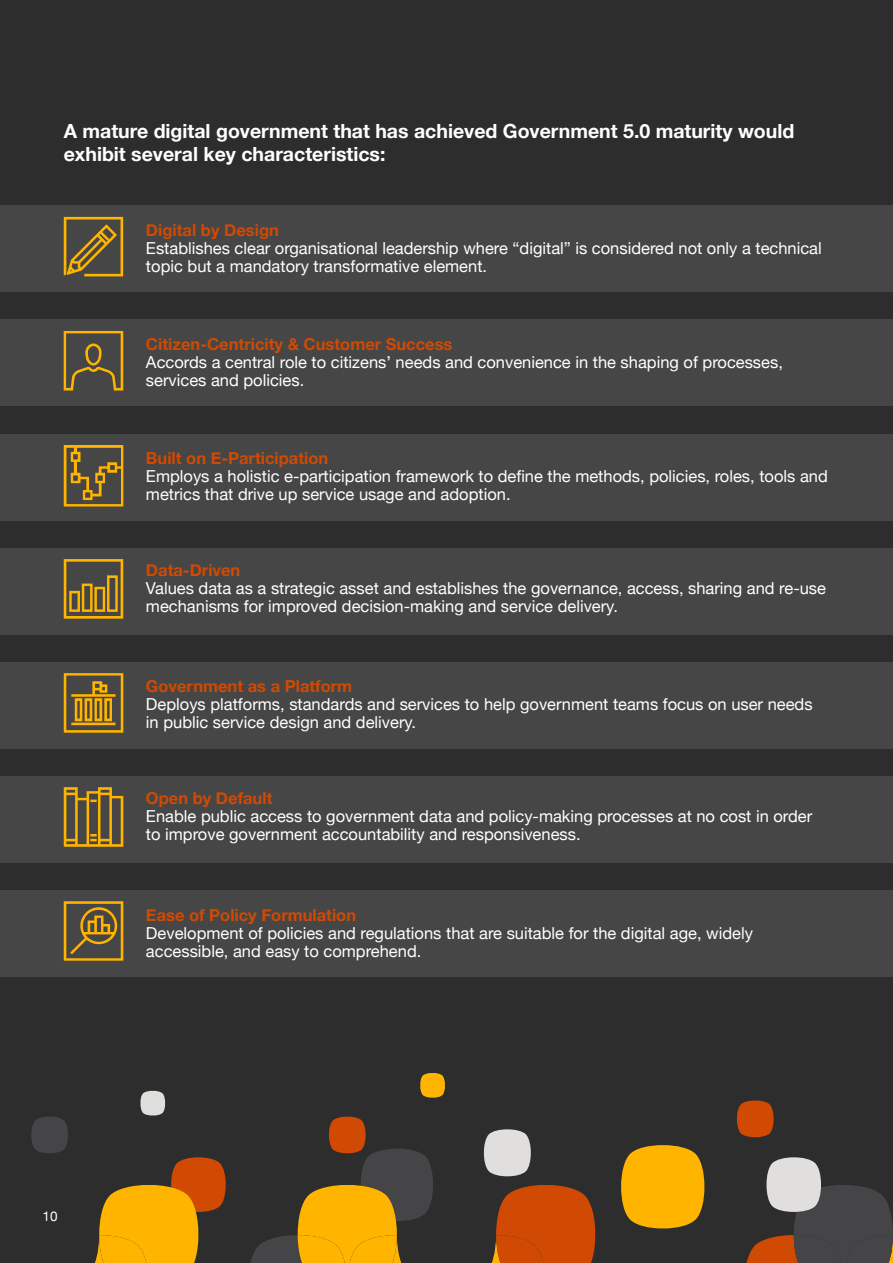
<style>
.page{position:relative;width:893px;height:1263px;background:#2d2d2d}
.page>*{position:absolute;margin:0;border:0;box-sizing:border-box;transform-origin:0 0}
.t1{font:700 19.5px/23.4px "Helvetica Neue";color:#fff}
.t2{font:16.5px/18px "Helvetica Neue";color:#fff}
.t3{font:700 16.5px "Helvetica Neue";color:#d14a02}
.t4{font:13.5px "Helvetica Neue";color:#fff}
</style>
<div class="page">
<div style="left:0;top:206px;width:893px;height:86px;background:#464646"></div>
<div style="left:0;top:320px;width:893px;height:86px;background:#464646"></div>
<div style="left:0;top:434px;width:893px;height:86px;background:#464646"></div>
<div style="left:0;top:548px;width:893px;height:86px;background:#464646"></div>
<div style="left:0;top:776px;width:893px;height:86px;background:#464646"></div>
<div style="left:0;top:662px;width:893px;height:86px;background:#464646"></div>
<div style="left:0;top:890px;width:893px;height:86px;background:#464646"></div>
<svg style="left:64px;top:217px;width:59px;height:59px"></svg>
<svg style="left:64px;top:331px;width:59px;height:59px"></svg>
<svg style="left:64px;top:445px;width:59px;height:61px"></svg>
<svg style="left:64px;top:559px;width:59px;height:60px"></svg>
<svg style="left:64px;top:673px;width:59px;height:60px"></svg>
<svg style="left:737px;top:1100px;width:37px;height:38px"></svg>
<svg style="left:621px;top:1145px;width:84px;height:84px;background:#dfa006"></svg>
<svg style="left:420px;top:1073px;width:25px;height:25px"></svg>
<svg style="left:31px;top:1090px;width:195px;height:173px"></svg>
<svg style="left:251px;top:1116px;width:345px;height:147px"></svg>
<svg style="left:746px;top:1157px;width:147px;height:106px"></svg>
<svg style="left:64px;top:787px;width:59px;height:60px"></svg>
<svg style="left:64px;top:901px;width:59px;height:60px"></svg>
<p class="t1" style="left:64px;top:120px;width:732px">A mature digital government that has achieved Government 5.0 maturity would exhibit several key characteristics:</p>
<p class="t3" style="left:146px;top:217px;width:134px">Digital by Design</p>
<p class="t2" style="left:146px;top:240px;width:677px">Establishes clear organisational leadership where “digital” is considered not only a technical topic but a mandatory transformative element.</p>
<p class="t3" style="left:146px;top:331px;width:308px">Citizen-Centricity &amp; Customer Success</p>
<p class="t2" style="left:146px;top:354px;width:638px">Accords a central role to citizens’ needs and convenience in the shaping of processes, services and policies.</p>
<p class="t3" style="left:146px;top:445px;width:184px">Built on E-Participation</p>
<p class="t2" style="left:146px;top:468px;width:683px">Employs a holistic e-participation framework to define the methods, policies, roles, tools and metrics that drive up service usage and adoption.</p>
<p class="t3" style="left:146px;top:557px;width:96px">Data-Driven</p>
<p class="t2" style="left:146px;top:580px;width:681px">Values data as a strategic asset and establishes the governance, access, sharing and re-use mechanisms for improved decision-making and service delivery.</p>
<p class="t3" style="left:146px;top:674px;width:208px">Government as a Platform</p>
<p class="t2" style="left:146px;top:696px;width:668px">Deploys platforms, standards and services to help government teams focus on user needs in public service design and delivery.</p>
<p class="t3" style="left:146px;top:785px;width:128px">Open by Default</p>
<p class="t2" style="left:146px;top:808px;width:668px">Enable public access to government data and policy-making processes at no cost in order to improve government accountability and responsiveness.</p>
<p class="t3" style="left:146px;top:902px;width:212px">Ease of Policy Formulation</p>
<p class="t2" style="left:146px;top:925px;width:608px">Development of policies and regulations that are suitable for the digital age, widely accessible, and easy to comprehend.</p>
<p class="t4" style="left:43px;top:1206px;width:17px">10</p>
</div>
